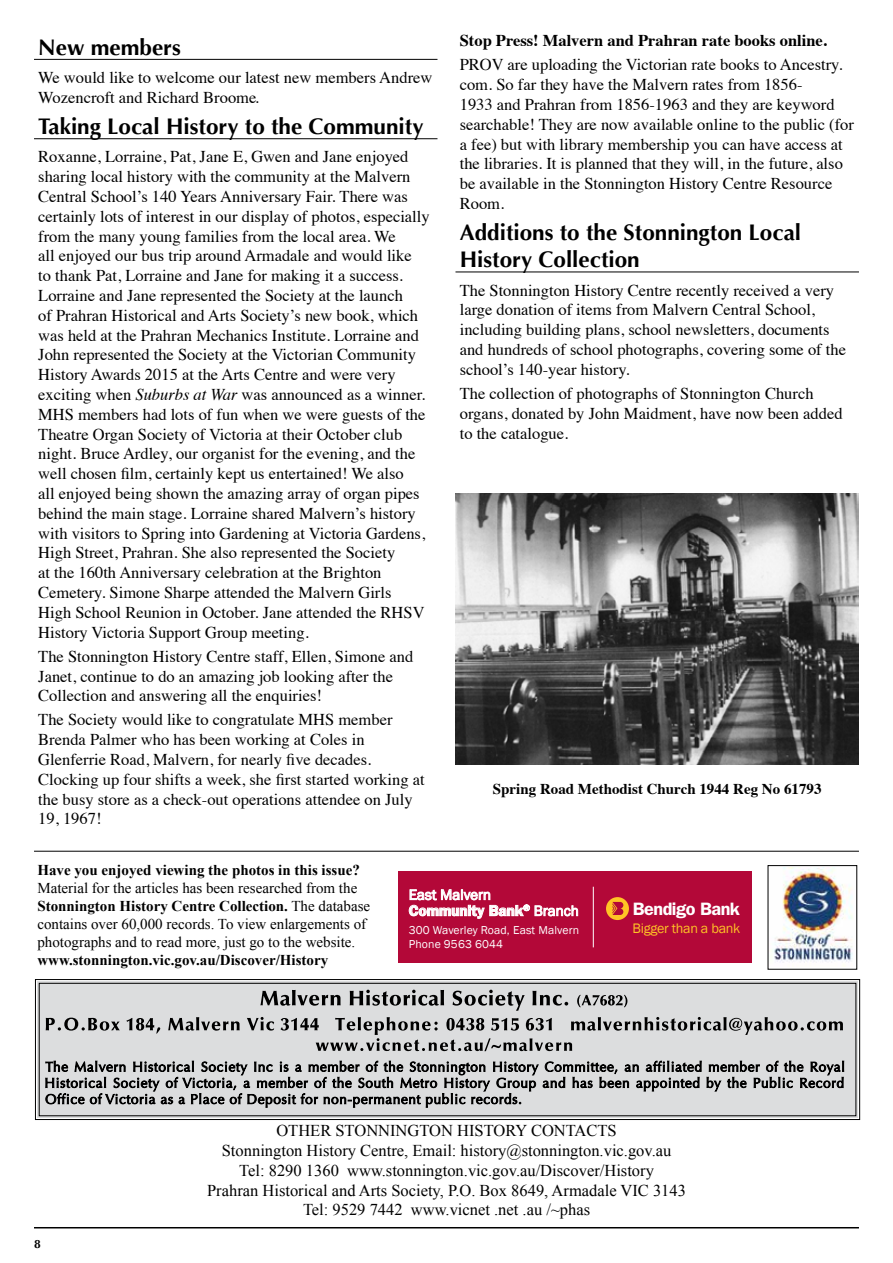
<style>
.page{position:relative;width:893px;height:1263px;background:#fff}
.page>*{position:absolute;margin:0;border:0;box-sizing:border-box;transform-origin:0 0}
.t1{font:700 22.5px/27px "Optima";color:#000}
.t2{font:600 18px "Franklin Gothic";letter-spacing:-.025em;color:#fff}
.t3{font:16.5px/19.8px "Times";color:#000}
.t4{font:16.5px/19.8px "Times New Roman";color:#000;text-align:center}
.t5{font:700 16.5px "Times";color:#000}
.t6{font:15px/18px "Times New Roman";color:#000}
.t7{font:700 15px "Times New Roman";color:#000}
.t8{font:700 15px "Times";color:#000}
.t9{font:15px/16px "Franklin Gothic";color:#fff}
.t10{font:14.1px "Franklin Gothic";letter-spacing:-.02em;color:#ffc425}
.t11{font:700 12px "Optima";color:#000}
.t12{font:11.7px/14px "Franklin Gothic";letter-spacing:.01em;color:#fff}
.s1{font-style:italic}
.s2{font-weight:700}
.s3{font-weight:600}
</style>
<div class="page">
<hr style="left:34px;top:59px;width:403px;height:1px;background:#000">
<hr style="left:34px;top:138px;width:403px;height:1px;background:#000">
<hr style="left:455px;top:272px;width:404px;height:1px;background:#000">
<img style="left:455px;top:493px;width:404px;height:271px">
<svg style="left:35px;top:979px;width:825px;height:141px"></svg>
<div style="left:39px;top:983px;width:817px;height:133px;border:1px solid #000"></div>
<svg style="left:260px;top:990px;width:367px;height:21px"></svg>
<svg style="left:46px;top:1017px;width:797px;height:34px"></svg>
<svg style="left:46px;top:1061px;width:798px;height:46px"></svg>
<div style="left:398px;top:871px;width:354px;height:91px;background:#b30838"></div>
<svg style="left:409px;top:889px;width:169px;height:30px"></svg>
<div style="left:606px;top:897px;width:23px;height:23px;background:#ffc425;border-radius:50%"></div>
<svg style="left:612px;top:902px;width:11px;height:13px"></svg>
<hr style="left:593px;top:887px;width:1px;height:60px;background:#fff">
<img style="left:770px;top:867px;width:83px;height:99px">
<hr style="left:34px;top:851px;width:825px;height:1px;background:#000">
<hr style="left:34px;top:1227px;width:825px;height:1px;background:#000">
<h1 class="t1" style="left:38px;top:34px;width:144px">New members</h1>
<p class="t3" style="left:38px;top:66px;width:396px">We would like to welcome our latest new members Andrew<br>Wozencroft and Richard Broome.</p>
<h1 class="t1" style="left:38px;top:113px;width:387px">Taking Local History to the Community</h1>
<p class="t3" style="left:38px;top:146px;width:393px">Roxanne, Lorraine, Pat, Jane E, Gwen and Jane enjoyed sharing local history with the community at the Malvern Central School’s 140 Years Anniversary Fair. There was certainly lots of interest in our display of photos, especially from the many young families from the local area. We<br>all enjoyed our bus trip around Armadale and would like<br>to thank Pat, Lorraine and Jane for making it a success.<br>Lorraine and Jane represented the Society at the launch<br>of Prahran Historical and Arts Society’s new book, which was held at the Prahran Mechanics Institute. Lorraine and John represented the Society at the Victorian Community History Awards 2015 at the Arts Centre and were very exciting when <span class="s1">Suburbs at War</span> was announced as a winner.<br>MHS members had lots of fun when we were guests of the Theatre Organ Society of Victoria at their October club night. Bruce Ardley, our organist for the evening, and the well chosen film, certainly kept us entertained! We also<br>all enjoyed being shown the amazing array of organ pipes behind the main stage. Lorraine shared Malvern’s history with visitors to Spring into Gardening at Victoria Gardens, High Street, Prahran. She also represented the Society<br>at the 160th Anniversary celebration at the Brighton Cemetery. Simone Sharpe attended the Malvern Girls<br>High School Reunion in October. Jane attended the RHSV History Victoria Support Group meeting.</p>
<p class="t3" style="left:38px;top:645px;width:377px">The Stonnington History Centre staff, Ellen, Simone and<br>Janet, continue to do an amazing job looking after the<br>Collection and answering all the enquiries!</p>
<p class="t3" style="left:38px;top:708px;width:388px">The Society would like to congratulate MHS member Brenda Palmer who has been working at Coles in Glenferrie Road, Malvern, for nearly five decades.<br>Clocking up four shifts a week, she first started working at the busy store as a check-out operations attendee on July 19, 1967!</p>
<p class="t5" style="left:460px;top:25px;width:369px">Stop Press! Malvern and Prahran rate books online.</p>
<p class="t3" style="left:460px;top:54px;width:396px">PROV are uploading the Victorian rate books to Ancestry. com. So far they have the Malvern rates from 1856-<br>1933 and Prahran from 1856-1963 and they are keyword searchable! They are now available online to the public (for a fee) but with library membership you can have access at the libraries. It is planned that they will, in the future, also be available in the Stonnington History Centre Resource Room.</p>
<h1 class="t1" style="left:460px;top:219px;width:343px">Additions to the Stonnington Local<br>History Collection</h1>
<p class="t3" style="left:460px;top:279px;width:388px">The Stonnington History Centre recently received a very large donation of items from Malvern Central School, including building plans, school newsletters, documents and hundreds of school photographs, covering some of the school’s 140-year history.</p>
<p class="t3" style="left:460px;top:382px;width:384px">The collection of photographs of Stonnington Church organs, donated by John Maidment, have now been added to the catalogue.</p>
<p class="t8" style="left:493px;top:775px;width:330px">Spring Road Methodist Church 1944 Reg No 61793</p>
<p class="t7" style="left:37px;top:860px;width:324px">Have you enjoyed viewing the photos in this issue?</p>
<p class="t6" style="left:37px;top:879px;width:334px">Material for the articles has been researched from the <span class="s2">Stonnington History Centre Collection.</span> The database contains over 60,000 records. To view enlargements of photographs and to read more, just go to the website.</p>
<p class="t7" style="left:37px;top:950px;width:292px">www.stonnington.vic.gov.au/Discover/History</p>
<p class="t9" style="left:409px;top:887px;width:172px">East Malvern<br><span class="s3">Community Bank</span><sup>®</sup> Branch</p>
<p class="t12" style="left:409px;top:923px;width:172px">300 Waverley Road, East Malvern<br>Phone 9563 6044</p>
<p class="t2" style="left:633px;top:898px;width:109px">Bendigo Bank</p>
<p class="t10" style="left:632px;top:920px;width:109px">Bigger than a bank</p>
<p class="t11" style="left:34px;top:1237px;width:8px">8</p>
<p class="t4" style="left:207px;top:1120px;width:480px">OTHER STONNINGTON HISTORY CONTACTS<br>Stonnington History Centre, Email: history@stonnington.vic.gov.au Tel: 8290 1360 www.stonnington.vic.gov.au/Discover/History<br>Prahran Historical and Arts Society, P.O. Box 8649, Armadale VIC 3143<br>Tel: 9529 7442 www.vicnet .net .au /~phas</p>
</div>
